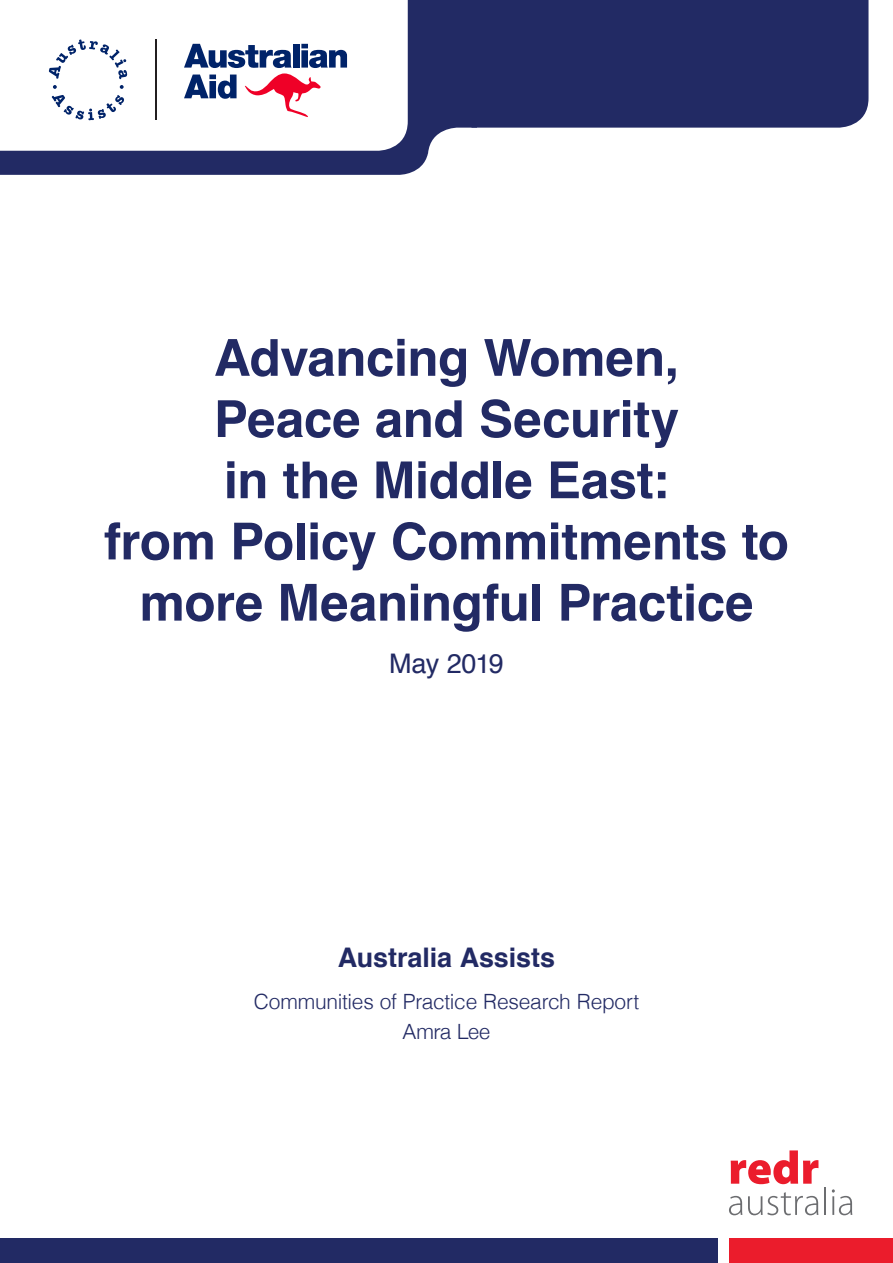
<style>
.page{position:relative;width:893px;height:1263px;background:#fff}
.page>*{position:absolute;margin:0;border:0;box-sizing:border-box;transform-origin:0 0}
.t1{font:700 51px/61.2px "Helvetica";letter-spacing:-.01em;color:#222a64;text-align:center}
.t2{font:700 27px "Helvetica";letter-spacing:-.005em;color:#222a64}
.t3{font:27px "Helvetica";letter-spacing:-.025em;color:#222a64}
.t4{font:300 21px "Helvetica";letter-spacing:-.01em;color:#222a64}
.t5{font:300 21px "Helvetica Neue";color:#222a64}
</style>
<div class="page">
<div style="left:477px;top:0;width:391px;height:128px;background:#222a64"></div>
<svg style="left:0;top:0;width:477px;height:175px;background:#394074"></svg>
<svg style="left:0;top:0;width:408px;height:151px"></svg>
<div style="left:729px;top:1238px;width:164px;height:25px;background:#eb1c2c"></div>
<div style="left:0;top:1238px;width:717px;height:25px;background:#222a64"></div>
<svg style="left:729px;top:1196px;width:13px;height:19px"></svg>
<svg style="left:748px;top:1192px;width:70px;height:23px"></svg>
<hr style="left:824px;top:1187px;width:2px;height:28px;background:#6c6d70">
<svg style="left:832px;top:1189px;width:20px;height:26px"></svg>
<svg style="left:731px;top:1150px;width:87px;height:34px"></svg>
<svg style="left:184px;top:44px;width:163px;height:73px"></svg>
<hr style="left:156px;top:40px;width:1px;height:80px;background:#231f20">
<svg style="left:49px;top:40px;width:78px;height:39px"></svg>
<svg style="left:52px;top:95px;width:72px;height:25px"></svg>
<svg style="left:53px;top:85px;width:4px;height:4px"></svg>
<svg style="left:120px;top:85px;width:4px;height:4px"></svg>
<p class="t1" style="left:104px;top:328px;width:686px">Advancing Women,<br>Peace and Security<br>in the Middle East:<br>from Policy Commitments to more Meaningful Practice</p>
<p class="t3" style="left:389px;top:643px;width:116px">May 2019</p>
<p class="t2" style="left:338px;top:936px;width:219px">Australia Assists</p>
<p class="t4" style="left:254px;top:984px;width:387px">Communities of Practice Research Report</p>
<p class="t5" style="left:403px;top:1015px;width:89px">Amra Lee</p>
</div>
